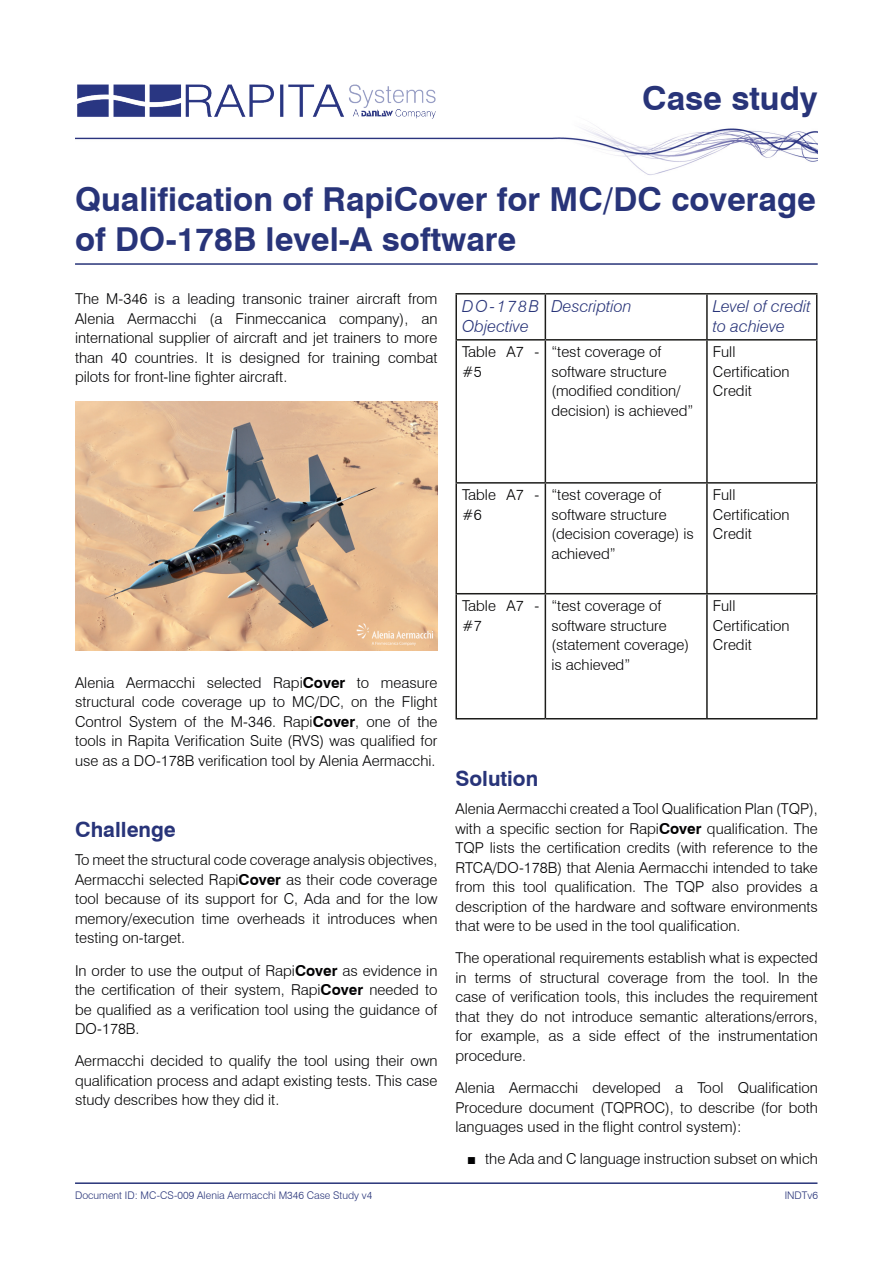
<style>
.page{position:relative;width:893px;height:1263px;background:#fff}
.page>*{position:absolute;margin:0;border:0;box-sizing:border-box;transform-origin:0 0}
.Heading_1__Document{font:700 33px/39.6px "Swiss 721 BT";color:#283479}
.Collateral_type{font:700 33px "Swiss 721 BT";color:#283479}
.Heading_2{font:700 21px "Swiss 721 BT";color:#283479}
.Heading_3{font:italic 300 16.5px/19.8px "Swiss 721 BT";color:#283479}
.Body_text{font:300 15px/19.5px "Swiss 721 BT";color:#020203}
.t1{font:300 10.5px "Swiss 721 BT";color:#283479}
.s1{font-weight:700}
.s2{font-family:"Arial Narrow";font-weight:400}
</style>
<div class="page">
<img style="left:75px;top:118px;width:743px;height:57px">
<hr style="left:75px;top:1182px;width:742px;height:2px;background:#283479">
<img style="left:77px;top:84px;width:359px;height:34px">
<hr style="left:75px;top:263px;width:743px;height:2px;background:#283479">
<img style="left:75px;top:402px;width:362px;height:248px">
<hr style="left:455px;top:293px;width:90px;height:2px;background:#1d1d1b">
<hr style="left:455px;top:295px;width:2px;height:44px;background:#1d1d1b">
<hr style="left:545px;top:293px;width:162px;height:2px;background:#1d1d1b">
<hr style="left:545px;top:295px;width:1px;height:44px;background:#1d1d1b">
<hr style="left:707px;top:293px;width:110px;height:2px;background:#1d1d1b">
<hr style="left:706px;top:295px;width:2px;height:44px;background:#1d1d1b">
<hr style="left:816px;top:295px;width:1px;height:44px;background:#1d1d1b">
<hr style="left:455px;top:339px;width:90px;height:2px;background:#1d1d1b">
<hr style="left:455px;top:341px;width:2px;height:141px;background:#1d1d1b">
<hr style="left:545px;top:339px;width:162px;height:2px;background:#1d1d1b">
<hr style="left:545px;top:341px;width:1px;height:141px;background:#1d1d1b">
<hr style="left:707px;top:339px;width:110px;height:2px;background:#1d1d1b">
<hr style="left:706px;top:341px;width:2px;height:141px;background:#1d1d1b">
<hr style="left:816px;top:341px;width:1px;height:141px;background:#1d1d1b">
<hr style="left:455px;top:482px;width:90px;height:2px;background:#1d1d1b">
<hr style="left:455px;top:484px;width:2px;height:109px;background:#1d1d1b">
<hr style="left:545px;top:482px;width:162px;height:2px;background:#1d1d1b">
<hr style="left:545px;top:484px;width:1px;height:109px;background:#1d1d1b">
<hr style="left:707px;top:482px;width:110px;height:2px;background:#1d1d1b">
<hr style="left:706px;top:484px;width:2px;height:109px;background:#1d1d1b">
<hr style="left:816px;top:484px;width:1px;height:109px;background:#1d1d1b">
<hr style="left:455px;top:593px;width:90px;height:1px;background:#1d1d1b">
<hr style="left:455px;top:594px;width:2px;height:124px;background:#1d1d1b">
<hr style="left:545px;top:593px;width:162px;height:1px;background:#1d1d1b">
<hr style="left:545px;top:594px;width:1px;height:124px;background:#1d1d1b">
<hr style="left:707px;top:593px;width:110px;height:1px;background:#1d1d1b">
<hr style="left:706px;top:594px;width:2px;height:124px;background:#1d1d1b">
<hr style="left:816px;top:594px;width:1px;height:124px;background:#1d1d1b">
<hr style="left:455px;top:718px;width:90px;height:1px;background:#1d1d1b">
<hr style="left:545px;top:718px;width:162px;height:1px;background:#1d1d1b">
<hr style="left:707px;top:718px;width:110px;height:1px;background:#1d1d1b">
<p class="Collateral_type" style="left:642px;top:78px;width:177px">Case study</p>
<p class="Heading_1__Document" style="left:75px;top:179px;width:742px">Qualification of RapiCover for MC/DC coverage of DO-178B level-A software</p>
<p class="Body_text" style="left:75px;top:289px;width:364px;text-align:justify">The M-346 is a leading transonic trainer aircraft from Alenia Aermacchi (a Finmeccanica company), an international supplier of aircraft and jet trainers to more than 40 countries. It is designed for training combat pilots for front-line fighter aircraft.</p>
<p class="Heading_3" style="left:462px;top:296px;width:79px">DO-178B<br>Objective</p>
<p class="Heading_3" style="left:551px;top:296px;width:82px">Description</p>
<p class="Heading_3" style="left:713px;top:296px;width:99px">Level of credit to achieve</p>
<p class="Body_text" style="left:462px;top:342px;width:79px">Table A7 - #5</p>
<p class="Body_text" style="left:551px;top:342px;width:144px">“test coverage of software structure (modified condition/ decision) is achieved”</p>
<p class="Body_text" style="left:713px;top:342px;width:78px">Full<br>Certification<br>Credit</p>
<p class="Body_text" style="left:75px;top:672px;width:364px;text-align:justify">Alenia Aermacchi selected Rapi<span class="s1">Cover</span> to measure structural code coverage up to MC/DC, on the Flight Control System of the M-346. Rapi<span class="s1">Cover</span>, one of the tools in Rapita Verification Suite (RVS) was qualified for use as a DO-178B verification tool by Alenia Aermacchi.</p>
<p class="Heading_2" style="left:75px;top:817px;width:102px">Challenge</p>
<p class="Body_text" style="left:75px;top:850px;width:364px;text-align:justify">To meet the structural code coverage analysis objectives, Aermacchi selected Rapi<span class="s1">Cover</span> as their code coverage tool because of its support for C, Ada and for the low memory/execution time overheads it introduces when testing on-target.</p>
<p class="Body_text" style="left:75px;top:960px;width:364px;text-align:justify">In order to use the output of Rapi<span class="s1">Cover</span> as evidence in the certification of their system, Rapi<span class="s1">Cover</span> needed to be qualified as a verification tool using the guidance of DO-178B.</p>
<p class="Body_text" style="left:75px;top:1051px;width:364px;text-align:justify">Aermacchi decided to qualify the tool using their own qualification process and adapt existing tests. This case study describes how they did it.</p>
<p class="Body_text" style="left:462px;top:485px;width:79px">Table A7 - #6</p>
<p class="Body_text" style="left:551px;top:485px;width:144px">“test coverage of software structure (decision coverage) is achieved”</p>
<p class="Body_text" style="left:713px;top:485px;width:78px">Full<br>Certification<br>Credit</p>
<p class="Body_text" style="left:462px;top:596px;width:79px">Table A7 - #7</p>
<p class="Body_text" style="left:551px;top:596px;width:139px">“test coverage of software structure (statement coverage) is achieved”</p>
<p class="Body_text" style="left:713px;top:596px;width:78px">Full<br>Certification<br>Credit</p>
<p class="Heading_2" style="left:455px;top:766px;width:84px">Solution</p>
<p class="Body_text" style="left:455px;top:799px;width:364px;text-align:justify">Alenia Aermacchi created a Tool Qualification Plan (TQP), with a specific section for Rapi<span class="s1">Cover</span> qualification. The TQP lists the certification credits (with reference to the RTCA/DO-178B) that Alenia Aermacchi intended to take from this tool qualification. The TQP also provides a description of the hardware and software environments that were to be used in the tool qualification.</p>
<p class="Body_text" style="left:455px;top:948px;width:364px;text-align:justify">The operational requirements establish what is expected in terms of structural coverage from the tool. In the case of verification tools, this includes the requirement that they do not introduce semantic alterations/errors, for example, as a side effect of the instrumentation procedure.</p>
<p class="Body_text" style="left:455px;top:1078px;width:364px;text-align:justify">Alenia Aermacchi developed a Tool Qualification Procedure document (TQPROC), to describe (for both languages used in the flight control system):</p>
<p class="Body_text" style="left:468px;top:1149px;width:351px"><span class="s2">■</span> the Ada and C language instruction subset on which</p>
<p class="t1" style="left:75px;top:1189px;width:299px">Document ID: MC-CS-009 Alenia Aermacchi M346 Case Study v4</p>
<p class="t1" style="left:785px;top:1189px;width:35px">INDTv6</p>
</div>
